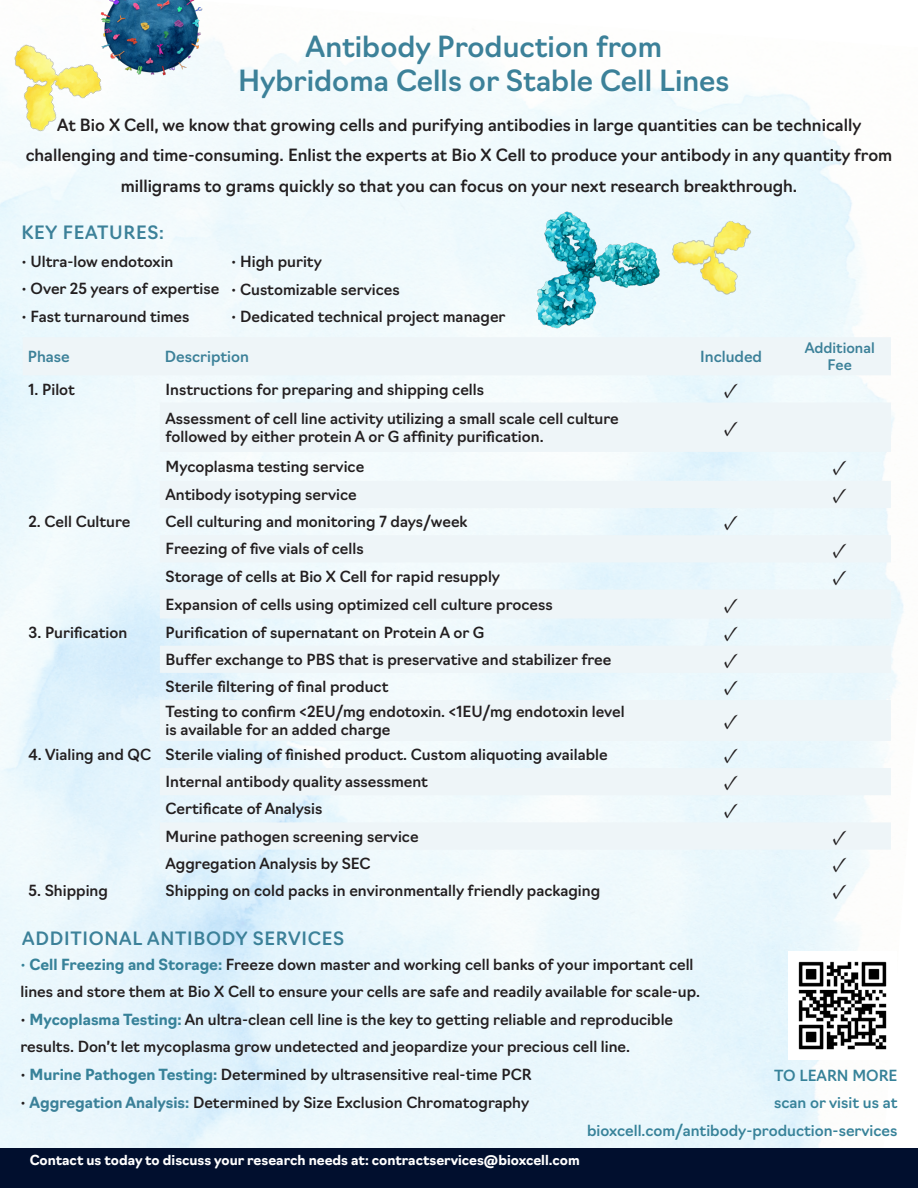
<style>
.page{position:relative;width:918px;height:1188px;background:#fff}
.page>*{position:absolute;margin:0;border:0;box-sizing:border-box;transform-origin:0 0}
.t1{font:500 28.5px "Navigo";color:#3c8199}
.t2{font:21.45px "Minion Pro";color:#231f20}
.t3{font:500 18px "Navigo";letter-spacing:.04em;color:#3c8199}
.t4{font:500 16.5px/30.6px "Navigo";color:#231f20;text-align:center}
.t5{font:500 15px/27.6px "Navigo";color:#231f20}
.t6{font:500 15px "Navigo";color:#378299}
.t7{font:500 15px "Navigo";color:#3c8199}
.t8{font:500 14.25px/17.1px "Navigo";color:#3c8199;text-align:center}
.t9{font:700 13.5px "Navigo";color:#fff}
.s1{color:#378299}
.s2{font-weight:700;color:#378299}
.s3{font-weight:700;color:#3c8199}
</style>
<div class="page">
<img style="left:0;top:38px;width:918px;height:1111px">
<div style="left:0;top:1149px;width:918px;height:39px;background:#010f2e"></div>
<img style="left:532px;top:206px;width:131px;height:128px">
<img style="left:100px;top:0;width:112px;height:114px">
<img style="left:0;top:14px;width:118px;height:137px">
<img style="left:669px;top:213px;width:85px;height:86px">
<img style="left:788px;top:951px;width:108px;height:109px">
<svg style="left:23px;top:337px;width:868px;height:513px;fill:#eef5fa"></svg>
<p class="t1" style="left:306px;top:24px;width:358px">Antibody Production from</p>
<p class="t1" style="left:238px;top:58px;width:493px">Hybridoma Cells or Stable Cell Lines</p>
<p class="t4" style="left:26px;top:108px;width:868px">At Bio X Cell, we know that growing cells and purifying antibodies in large quantities can be technically challenging and time-consuming. Enlist the experts at Bio X Cell to produce your antibody in any quantity from milligrams to grams quickly so that you can focus on your next research breakthrough.</p>
<p class="t3" style="left:22px;top:218px;width:144px">KEY FEATURES:</p>
<p class="t5" style="left:22px;top:246px;width:153px">• Ultra-low endotoxin</p>
<p class="t5" style="left:22px;top:274px;width:199px">• Over 25 years of expertise</p>
<p class="t5" style="left:22px;top:301px;width:169px">• Fast turnaround times</p>
<p class="t5" style="left:231px;top:246px;width:92px">• High purity</p>
<p class="t5" style="left:231px;top:274px;width:170px">• Customizable services</p>
<p class="t5" style="left:231px;top:302px;width:276px">• Dedicated technical project manager</p>
<p class="t7" style="left:28px;top:345px;width:44px">Phase</p>
<p class="t7" style="left:165px;top:345px;width:86px">Description</p>
<p class="t7" style="left:700px;top:345px;width:63px">Included</p>
<p class="t8" style="left:805px;top:338px;width:72px">Additional<br>Fee</p>
<p class="t5" style="left:28px;top:374px;width:48px">1. Pilot</p>
<p class="t5" style="left:166px;top:374px;width:320px">Instructions for preparing and shipping cells</p>
<p class="t2" style="left:724px;top:376px;width:16px">✓</p>
<p class="t5" style="left:166px;top:403px;width:455px">Assessment of cell line activity utilizing a small scale cell culture</p>
<p class="t5" style="left:166px;top:421px;width:380px">followed by either protein A or G affinity purification.</p>
<p class="t2" style="left:724px;top:414px;width:16px">✓</p>
<p class="t5" style="left:166px;top:452px;width:200px">Mycoplasma testing service</p>
<p class="t2" style="left:832px;top:453px;width:16px">✓</p>
<p class="t5" style="left:166px;top:480px;width:193px">Antibody isotyping service</p>
<p class="t2" style="left:832px;top:481px;width:16px">✓</p>
<p class="t5" style="left:28px;top:507px;width:103px">2. Cell Culture</p>
<p class="t5" style="left:166px;top:507px;width:303px">Cell culturing and monitoring 7 days/week</p>
<p class="t2" style="left:724px;top:508px;width:16px">✓</p>
<p class="t5" style="left:166px;top:534px;width:200px">Freezing of five vials of cells</p>
<p class="t2" style="left:832px;top:535px;width:16px">✓</p>
<p class="t5" style="left:166px;top:561px;width:336px">Storage of cells at Bio X Cell for rapid resupply</p>
<p class="t2" style="left:832px;top:563px;width:16px">✓</p>
<p class="t5" style="left:166px;top:589px;width:389px">Expansion of cells using optimized cell culture process</p>
<p class="t2" style="left:724px;top:591px;width:16px">✓</p>
<p class="t5" style="left:28px;top:617px;width:100px">3. Purification</p>
<p class="t5" style="left:166px;top:617px;width:320px">Purification of supernatant on Protein A or G</p>
<p class="t2" style="left:724px;top:619px;width:16px">✓</p>
<p class="t5" style="left:166px;top:644px;width:447px">Buffer exchange to PBS that is preservative and stabilizer free</p>
<p class="t2" style="left:724px;top:646px;width:16px">✓</p>
<p class="t5" style="left:166px;top:672px;width:224px">Sterile filtering of final product</p>
<p class="t2" style="left:724px;top:673px;width:16px">✓</p>
<p class="t5" style="left:166px;top:697px;width:461px">Testing to confirm &lt;2EU/mg endotoxin. &lt;1EU/mg endotoxin level</p>
<p class="t5" style="left:166px;top:715px;width:226px">is available for an added charge</p>
<p class="t2" style="left:724px;top:707px;width:16px">✓</p>
<p class="t5" style="left:28px;top:740px;width:124px">4. Vialing and QC</p>
<p class="t5" style="left:166px;top:740px;width:444px">Sterile vialing of finished product. Custom aliquoting available</p>
<p class="t2" style="left:724px;top:741px;width:16px">✓</p>
<p class="t5" style="left:166px;top:767px;width:264px">Internal antibody quality assessment</p>
<p class="t2" style="left:724px;top:768px;width:16px">✓</p>
<p class="t5" style="left:166px;top:794px;width:158px">Certificate of Analysis</p>
<p class="t2" style="left:724px;top:795px;width:16px">✓</p>
<p class="t5" style="left:166px;top:821px;width:255px">Murine pathogen screening service</p>
<p class="t2" style="left:832px;top:823px;width:16px">✓</p>
<p class="t5" style="left:166px;top:848px;width:207px">Aggregation Analysis by SEC</p>
<p class="t2" style="left:832px;top:850px;width:16px">✓</p>
<p class="t5" style="left:28px;top:876px;width:81px">5. Shipping</p>
<p class="t5" style="left:166px;top:876px;width:436px">Shipping on cold packs in environmentally friendly packaging</p>
<p class="t2" style="left:832px;top:877px;width:16px">✓</p>
<p class="t3" style="left:22px;top:924px;width:324px">ADDITIONAL ANTIBODY SERVICES</p>
<p class="t5" style="left:21px;top:949px;width:681px"><span class="s1">•</span> <span class="s2">Cell Freezing and Storage:</span> Freeze down master and working cell banks of your important cell lines and store them at Bio X Cell to ensure your cells are safe and readily available for scale-up.</p>
<p class="t5" style="left:21px;top:1004px;width:654px">• <span class="s2">Mycoplasma Testing:</span> An ultra-clean cell line is the key to getting reliable and reproducible results. Don’t let mycoplasma grow undetected and jeopardize your precious cell line.</p>
<p class="t5" style="left:21px;top:1059px;width:513px">• <span class="s2">Murine Pathogen Testing:</span> Determined by ultrasensitive real-time PCR</p>
<p class="t5" style="left:21px;top:1087px;width:510px">• <span class="s3">Aggregation Analysis:</span> Determined by Size Exclusion Chromatography</p>
<p class="t6" style="left:774px;top:1063px;width:125px">TO LEARN MORE</p>
<p class="t6" style="left:774px;top:1091px;width:125px">scan or visit us at</p>
<p class="t6" style="left:587px;top:1119px;width:312px">bioxcell.com/antibody-production-services</p>
<p class="t9" style="left:30px;top:1149px;width:552px">Contact us today to discuss your research needs at: contractservices@bioxcell.com</p>
</div>
